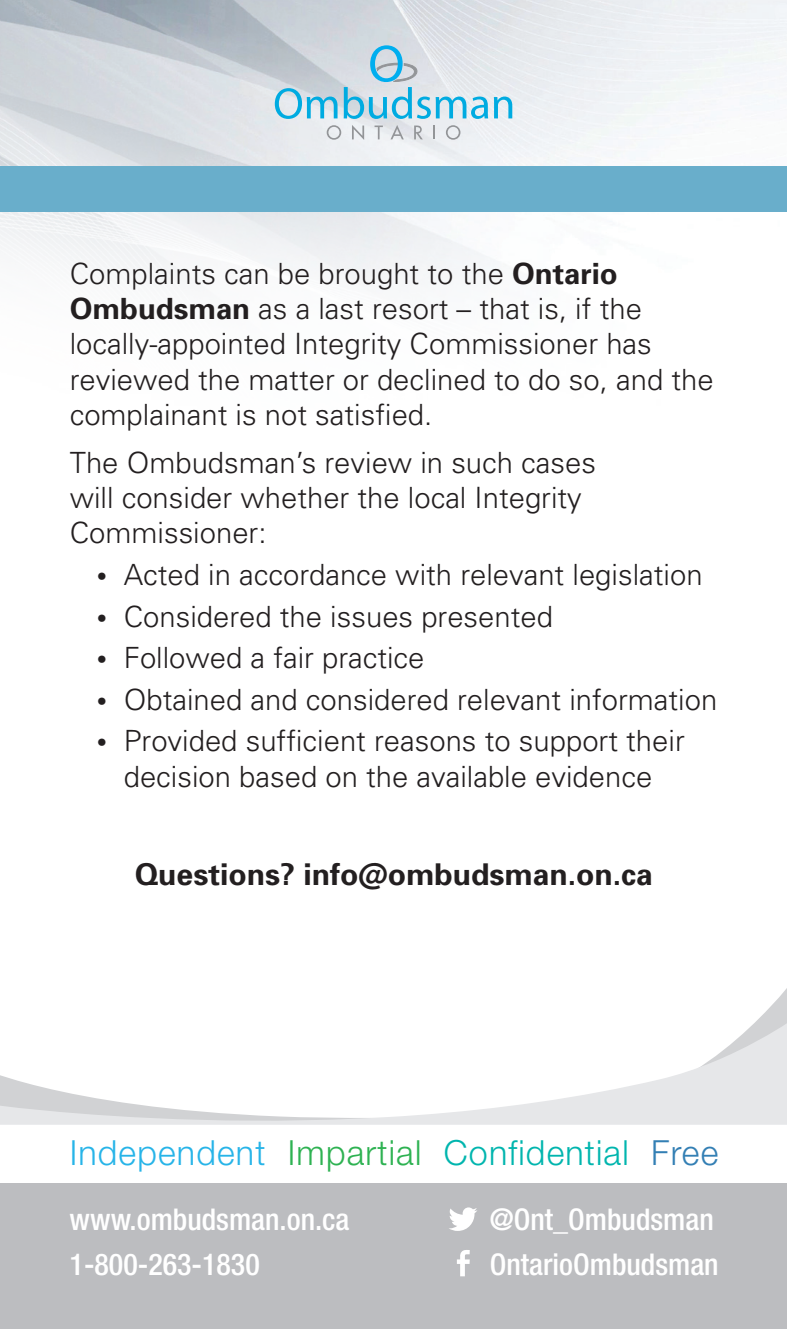
<style>
.page{position:relative;width:787px;height:1329px;background:#fff}
.page>*{position:absolute;margin:0;border:0;box-sizing:border-box;transform-origin:0 0}
.t1{font:300 34.8px "Helvetica Neue";letter-spacing:.035em;color:#00b5ae}
.t2{font:500 condensed 30px "Helvetica Neue";color:#fff}
.t3{font:700 30px "Univers";color:#231f20}
.t4{font:300 29.4px/35.1px "Univers";color:#231f20}
.s1{font-weight:700}
.s2{color:#27b4e8}
.s3{color:#2eb252}
.s4{color:#337fb4}
</style>
<div class="page">
<img style="left:0;top:0;width:787px;height:284px">
<svg style="left:327px;top:125px;width:14px;height:15px"></svg>
<svg style="left:352px;top:125px;width:12px;height:15px"></svg>
<svg style="left:374px;top:126px;width:9px;height:13px"></svg>
<svg style="left:390px;top:125px;width:14px;height:14px"></svg>
<svg style="left:414px;top:126px;width:9px;height:13px"></svg>
<svg style="left:433px;top:126px;width:2px;height:13px"></svg>
<svg style="left:446px;top:125px;width:14px;height:15px"></svg>
<svg style="left:275px;top:88px;width:62px;height:31px;background:#9ad1e5"></svg>
<svg style="left:494px;top:97px;width:18px;height:21px"></svg>
<svg style="left:344px;top:45px;width:144px;height:74px;background:#b8d8e6"></svg>
<svg style="left:763px;top:988px;width:24px;height:27px"></svg>
<svg style="left:0;top:1015px;width:787px;height:110px"></svg>
<div style="left:0;top:1184px;width:787px;height:145px;background:#bcbdc0"></div>
<svg style="left:449px;top:1207px;width:28px;height:24px"></svg>
<svg style="left:460px;top:1250px;width:10px;height:26px"></svg>
<div style="left:457px;top:1259px;width:13px;height:5px;background:#fff"></div>
<div style="left:0;top:166px;width:787px;height:46px;background:#69aecb"></div>
<p class="t4" style="left:70px;top:255px;width:645px">Complaints can be brought to the <span class="s1">Ontario Ombudsman</span> as a last resort – that is, if the locally-appointed Integrity Commissioner has reviewed the matter or declined to do so, and the complainant is not satisfed.</p>
<p class="t4" style="left:70px;top:444px;width:528px">The Ombudsman’s review in such cases will consider whether the local Integrity<br>Commissioner:</p>
<p class="t4" style="left:97px;top:556px;width:607px"><span class="s1">•</span> Acted in accordance with relevant legislation</p>
<p class="t4" style="left:97px;top:598px;width:458px"><span class="s1">•</span> Considered the issues presented</p>
<p class="t4" style="left:97px;top:639px;width:329px"><span class="s1">•</span> Followed a fair practice</p>
<p class="t4" style="left:97px;top:681px;width:622px"><span class="s1">•</span> Obtained and considered relevant information</p>
<p class="t4" style="left:97px;top:723px;width:589px;text-align:center"><span class="s1">•</span> Provided suffcient reasons to support their decision based on the available evidence</p>
<p class="t3" style="left:135px;top:855px;width:519px">Questions? info@ombudsman.on.ca</p>
<p class="t1" style="left:70px;top:1131px;width:650px"><span class="s2">Independent</span> <span class="s3">Impartial</span> Confidential <span class="s4">Free</span></p>
<p class="t2" style="left:70px;top:1202px;width:281px">www.ombudsman.on.ca</p>
<p class="t2" style="left:490px;top:1202px;width:225px">@Ont_Ombudsman</p>
<p class="t2" style="left:70px;top:1246px;width:192px">1-800-263-1830</p>
<p class="t2" style="left:490px;top:1246px;width:230px">OntarioOmbudsman</p>
</div>
